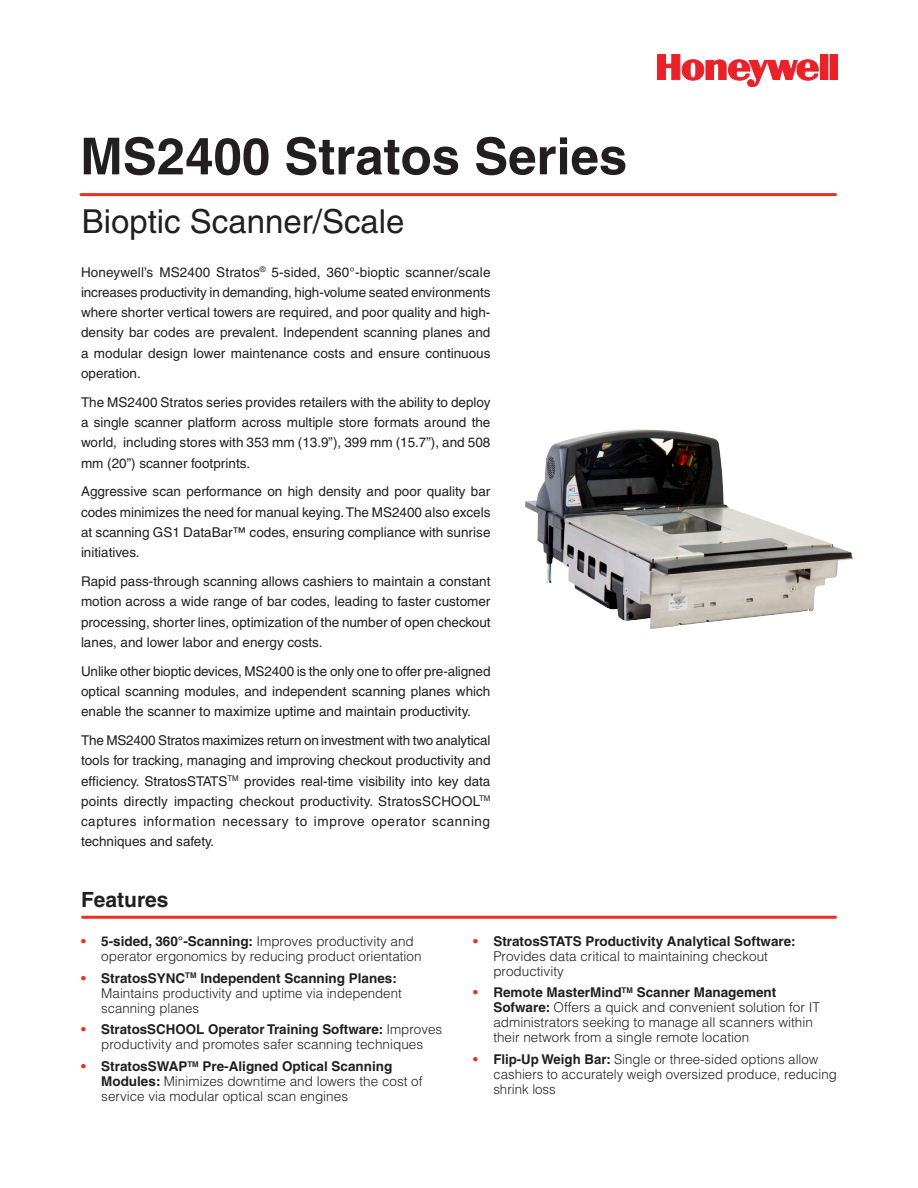
<style>
.page{position:relative;width:918px;height:1188px;background:#fff}
.page>*{position:absolute;margin:0;border:0;box-sizing:border-box;transform-origin:0 0}
.Product_Name_-_Front{font:700 51px "Helvetica";color:#231f20}
.Product_Descriptor{font:33px "Helvetica";color:#231f20}
.Overview_and_Feature{font:700 21px "Helvetica";color:#231f20}
.Overview_Body{font:13.5px/20.2px "Helvetica";color:#231f20;text-align:justify}
.Features_Header{font:300 13.5px/15px "Helvetica";color:#231f20}
.s1{font-weight:700;color:#ee2e22}
.s2{font-weight:700}
</style>
<div class="page">
<svg style="left:657px;top:54px;width:162px;height:33px"></svg>
<div style="left:821px;top:54px;width:7px;height:26px;background:#ee2027"></div>
<div style="left:820px;top:54px;width:8px;height:26px;border:1px solid #ee2027"></div>
<div style="left:830px;top:54px;width:7px;height:26px;background:#ee2027"></div>
<img style="left:525px;top:429px;width:328px;height:200px">
<hr style="left:81px;top:193px;width:755px;height:3px;background:#ee2e22">
<hr style="left:82px;top:916px;width:754px;height:3px;background:#ee2e22">
<p class="Product_Name_-_Front" style="left:80px;top:125px;width:549px">MS2400 Stratos Series</p>
<p class="Product_Descriptor" style="left:82px;top:202px;width:324px">Bioptic Scanner/Scale</p>
<p class="Overview_Body" style="left:81px;top:262px;width:411px">Honeywell’s MS2400 Stratos<sup>®</sup> 5-sided, 360°-bioptic scanner/scale increases productivity in demanding, high-volume seated environments where shorter vertical towers are required, and poor quality and high&shy;density bar codes are prevalent. Independent scanning planes and a modular design lower maintenance costs and ensure continuous operation.</p>
<p class="Overview_Body" style="left:81px;top:392px;width:411px">The MS2400 Stratos series provides retailers with the ability to deploy a single scanner platform across multiple store formats around the world, including stores with 353 mm (13.9”), 399 mm (15.7”), and 508 mm (20”) scanner footprints.</p>
<p class="Overview_Body" style="left:81px;top:482px;width:411px">Aggressive scan performance on high density and poor quality bar codes minimizes the need for manual keying. The MS2400 also excels at scanning GS1 DataBar™ codes, ensuring compliance with sunrise initiatives.</p>
<p class="Overview_Body" style="left:81px;top:571px;width:411px">Rapid pass-through scanning allows cashiers to maintain a constant motion across a wide range of bar codes, leading to faster customer processing, shorter lines, optimization of the number of open checkout lanes, and lower labor and energy costs.</p>
<p class="Overview_Body" style="left:81px;top:661px;width:411px">Unlike other bioptic devices, MS2400 is the only one to offer pre-aligned optical scanning modules, and independent scanning planes which enable the scanner to maximize uptime and maintain productivity.</p>
<p class="Overview_Body" style="left:81px;top:730px;width:411px">The MS2400 Stratos maximizes return on investment with two analytical tools for tracking, managing and improving checkout productivity and efficiency. StratosSTATS<sup>TM</sup> provides real-time visibility into key data points directly impacting checkout productivity. StratosSCHOOL<sup>TM </sup>captures information necessary to improve operator scanning techniques and safety.</p>
<p class="Overview_and_Feature" style="left:81px;top:887px;width:89px">Features</p>
<p class="Features_Header" style="left:101px;top:933px;width:322px;text-indent:-20px"><span class="s1">•</span> <span class="s2">5-sided, 360°-Scanning:</span> Improves productivity and operator ergonomics by reducing product orientation</p>
<p class="Features_Header" style="left:101px;top:970px;width:302px;text-indent:-20px"><span class="s1">•</span> <span class="s2">StratosSYNC</span><sup>TM</sup> <span class="s2">Independent Scanning Planes:<br></span>Maintains productivity and uptime via independent scanning planes</p>
<p class="Features_Header" style="left:81px;top:1022px;width:363px;text-align:center"><span class="s1">•</span> <span class="s2">StratosSCHOOL Operator Training Software:</span> Improves productivity and promotes safer scanning techniques</p>
<p class="Features_Header" style="left:101px;top:1058px;width:323px;text-indent:-20px"><span class="s1">•</span> <span class="s2">StratosSWAP</span><sup>TM</sup> <span class="s2">Pre-Aligned Optical Scanning<br>Modules:</span> Minimizes downtime and lowers the cost of service via modular optical scan engines</p>
<p class="Features_Header" style="left:493px;top:933px;width:304px;text-indent:-20px"><span class="s1">•</span> <span class="s2">StratosSTATS Productivity Analytical Software:<br></span>Provides data critical to maintaining checkout productivity</p>
<p class="Features_Header" style="left:493px;top:985px;width:328px;text-indent:-20px"><span class="s1">•</span> <span class="s2">Remote MasterMind</span><sup>TM</sup> <span class="s2">Scanner Management Sofware:</span> Offers a quick and convenient solution for IT administrators seeking to manage all scanners within their network from a single remote location</p>
<p class="Features_Header" style="left:493px;top:1051px;width:345px;text-indent:-20px"><span class="s1">•</span> <span class="s2">Flip-Up Weigh Bar:</span> Single or three-sided options allow cashiers to accurately weigh oversized produce, reducing shrink loss</p>
</div>
